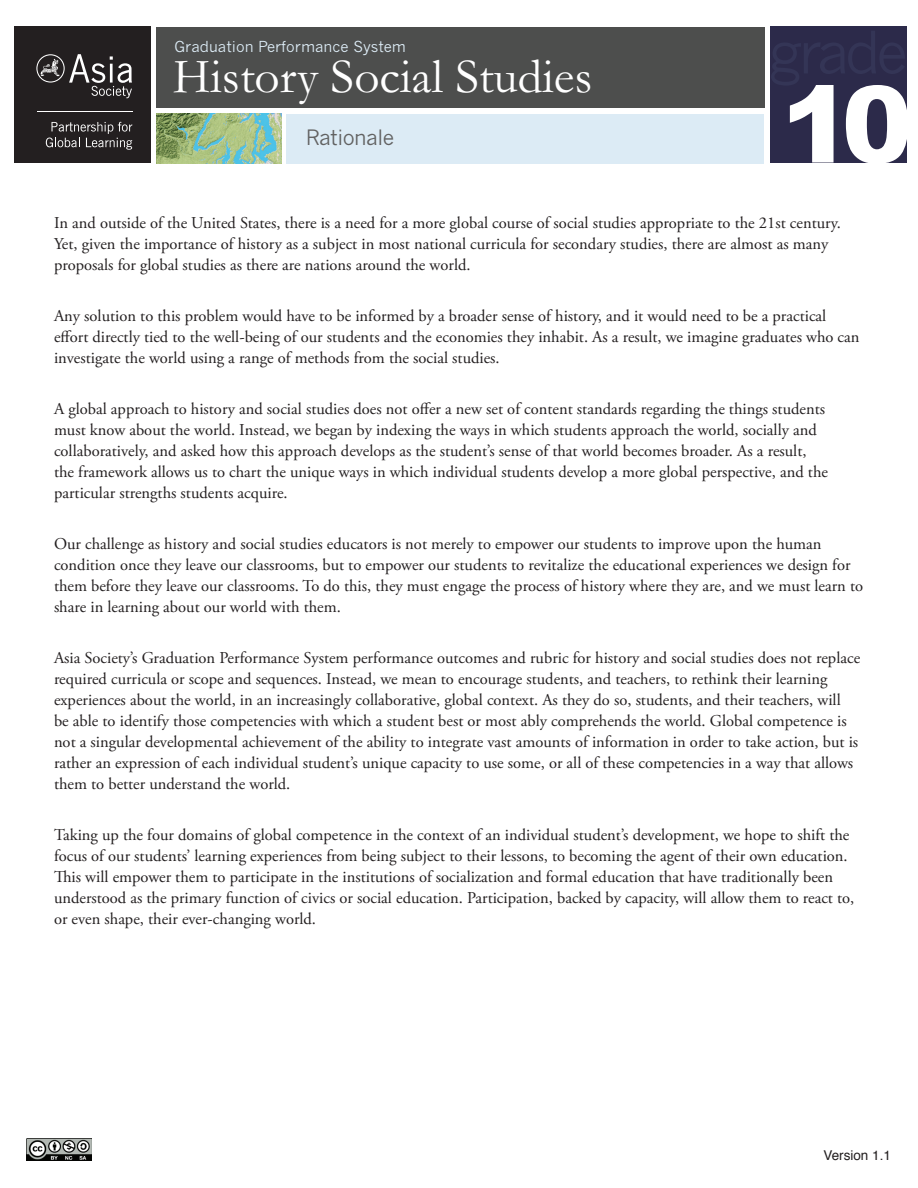
<style>
.page{position:relative;width:918px;height:1188px;background:#fff}
.page>*{position:absolute;margin:0;border:0;box-sizing:border-box;transform-origin:0 0}
.t1{font:900 106.5px "Arial";color:#fff}
.t2{font:49.5px "Garamond";color:#fff}
.t3{font:21px "News Gothic";letter-spacing:-.025em;color:#626262}
.t4{font:16.5px/21px "Adobe Garamond Pro";color:#231f20}
.t5{font:15px "News Gothic";color:#dcebf5}
.t6{font:13.5px "Helvetica";color:#231f20}
</style>
<div class="page">
<img style="left:27px;top:1138px;width:65px;height:23px">
<div style="left:14px;top:27px;width:136px;height:136px;background:#231f20"></div>
<svg style="left:46px;top:122px;width:86px;height:28px"></svg>
<hr style="left:37px;top:111px;width:95px;height:1px;background:#fff">
<svg style="left:36px;top:54px;width:96px;height:44px"></svg>
<div style="left:286px;top:114px;width:477px;height:49px;background:#dcebf5"></div>
<div style="left:156px;top:27px;width:608px;height:81px;background:#4d4e4d"></div>
<img style="left:156px;top:114px;width:125px;height:49px">
<div style="left:770px;top:26px;width:136px;height:137px;background:#2c2a4a"></div>
<p class="t5" style="left:174px;top:38px;width:233px">Graduation Performance System</p>
<h2 class="t2" style="left:173px;top:47px;width:421px">History Social Studies</h2>
<p class="t3" style="left:306px;top:125px;width:90px">Rationale</p>
<h1 class="t1" style="left:781px;top:47px;width:133px">10</h1>
<p class="t4" style="left:54px;top:213px;width:788px">In and outside of the United States, there is a need for a more global course of social studies appropriate to the 21st century.<br>Yet, given the importance of history as a subject in most national curricula for secondary studies, there are almost as many proposals for global studies as there are nations around the world.</p>
<p class="t4" style="left:54px;top:306px;width:807px">Any solution to this problem would have to be informed by a broader sense of history, and it would need to be a practical effort directly tied to the well-being of our students and the economies they inhabit. As a result, we imagine graduates who can investigate the world using a range of methods from the social studies.</p>
<p class="t4" style="left:54px;top:399px;width:776px">A global approach to history and social studies does not offer a new set of content standards regarding the things students must know about the world. Instead, we began by indexing the ways in which students approach the world, socially and collaboratively, and asked how this approach develops as the student’s sense of that world becomes broader. As a result, the framework allows us to chart the unique ways in which individual students develop a more global perspective, and the particular strengths students acquire.</p>
<p class="t4" style="left:54px;top:534px;width:811px">Our challenge as history and social studies educators is not merely to empower our students to improve upon the human condition once they leave our classrooms, but to empower our students to revitalize the educational experiences we design for them before they leave our classrooms. To do this, they must engage the process of history where they are, and we must learn to share in learning about our world with them.</p>
<p class="t4" style="left:54px;top:648px;width:808px">Asia Society’s Graduation Performance System performance outcomes and rubric for history and social studies does not replace required curricula or scope and sequences. Instead, we mean to encourage students, and teachers, to rethink their learning experiences about the world, in an increasingly collaborative, global context. As they do so, students, and their teachers, will<br>be able to identify those competencies with which a student best or most ably comprehends the world. Global competence is not a singular developmental achievement of the ability to integrate vast amounts of information in order to take action, but is rather an expression of each individual student’s unique capacity to use some, or all of these competencies in a way that allows them to better understand the world.</p>
<p class="t4" style="left:54px;top:825px;width:802px">Taking up the four domains of global competence in the context of an individual student’s development, we hope to shift the focus of our students’ learning experiences from being subject to their lessons, to becoming the agent of their own education.<br>This will empower them to participate in the institutions of socialization and formal education that have traditionally been understood as the primary function of civics or social education. Participation, backed by capacity, will allow them to react to, or even shape, their ever-changing world.</p>
<p class="t6" style="left:823px;top:1145px;width:69px">Version 1.1</p>
</div>
